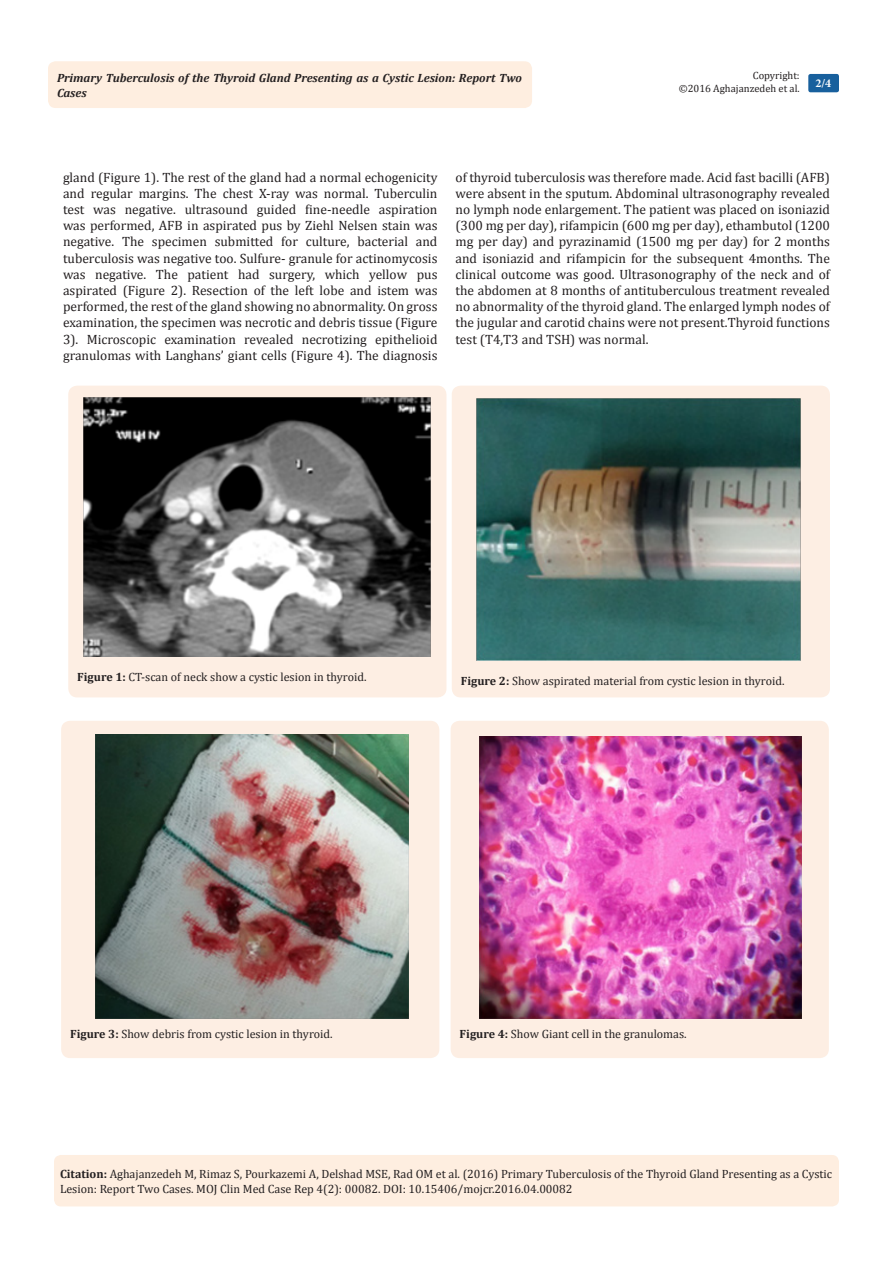
<style>
.page{position:relative;width:893px;height:1263px;background:#fff}
.page>*{position:absolute;margin:0;border:0;box-sizing:border-box;transform-origin:0 0}
.t1{font:13.5px/16.2px "Cambria";color:#231f20;text-align:justify}
.Citation{font:12px/14.4px "Cambria";color:#231f20}
.t2{font:italic 700 12px/14.4px "Cambria";color:#231f20}
.t3{font:700 12px "Minion Pro";color:#fff}
.t4{font:10.5px/12.6px "Cambria";color:#231f20;text-align:right}
.s1{font-weight:700}
</style>
<div class="page">
<div style="left:48px;top:61px;width:484px;height:47px;background:#feeee0;border-radius:8px"></div>
<div style="left:808px;top:74px;width:31px;height:18px;background:#18609d;border-radius:2px"></div>
<div style="left:54px;top:1155px;width:785px;height:51px;background:#feeee0;border-radius:7px"></div>
<div style="left:68px;top:386px;width:378px;height:311px;background:#fdeee3;border-radius:9px"></div>
<img style="left:83px;top:398px;width:348px;height:259px">
<div style="left:452px;top:386px;width:378px;height:311px;background:#fdeee3;border-radius:9px"></div>
<img style="left:477px;top:399px;width:324px;height:262px">
<div style="left:61px;top:721px;width:378px;height:337px;background:#fdeee3;border-radius:9px"></div>
<img style="left:95px;top:735px;width:313px;height:284px">
<div style="left:451px;top:721px;width:378px;height:337px;background:#fdeee3;border-radius:9px"></div>
<img style="left:479px;top:736px;width:322px;height:283px">
<p class="t4" style="left:679px;top:69px;width:122px">Copyright:<br>©2016 Aghajanzedeh et al.</p>
<p class="t2" style="left:57px;top:70px;width:466px">Primary Tuberculosis of the Thyroid Gland Presenting as a Cystic Lesion: Report Two<br>Cases</p>
<p class="t3" style="left:815px;top:75px;width:17px">2/4</p>
<p class="t1" style="left:63px;top:169px;width:376px">gland (Figure 1). The rest of the gland had a normal echogenicity and regular margins. The chest X-ray was normal. Tuberculin test was negative. ultrasound guided fine-needle aspiration was performed, AFB in aspirated pus by Ziehl Nelsen stain was negative. The specimen submitted for culture, bacterial and tuberculosis was negative too. Sulfure- granule for actinomycosis was negative. The patient had surgery, which yellow pus aspirated (Figure 2). Resection of the left lobe and istem was performed, the rest of the gland showing no abnormality. On gross examination, the specimen was necrotic and debris tissue (Figure 3). Microscopic examination revealed necrotizing epithelioid granulomas with Langhans’ giant cells (Figure 4). The diagnosis</p>
<p class="t1" style="left:455px;top:169px;width:376px">of thyroid tuberculosis was therefore made. Acid fast bacilli (AFB) were absent in the sputum. Abdominal ultrasonography revealed no lymph node enlargement. The patient was placed on isoniazid (300 mg per day), rifampicin (600 mg per day), ethambutol (1200 mg per day) and pyrazinamid (1500 mg per day) for 2 months and isoniazid and rifampicin for the subsequent 4months. The clinical outcome was good. Ultrasonography of the neck and of the abdomen at 8 months of antituberculous treatment revealed no abnormality of the thyroid gland. The enlarged lymph nodes of the jugular and carotid chains were not present.Thyroid functions test (T4,T3 and TSH) was normal.</p>
<p class="Citation" style="left:77px;top:670px;width:291px"><span class="s1">Figure 1:</span> CT-scan of neck show a cystic lesion in thyroid.</p>
<p class="Citation" style="left:461px;top:674px;width:325px"><span class="s1">Figure 2:</span> Show aspirated material from cystic lesion in thyroid.</p>
<p class="Citation" style="left:70px;top:1027px;width:264px"><span class="s1">Figure 3:</span> Show debris from cystic lesion in thyroid.</p>
<p class="Citation" style="left:460px;top:1027px;width:229px"><span class="s1">Figure 4:</span> Show Giant cell in the granulomas.</p>
<p class="Citation" style="left:60px;top:1167px;width:774px"><span class="s1">Citation:</span> Aghajanzedeh M, Rimaz S, Pourkazemi A, Delshad MSE, Rad OM et al. (2016) Primary Tuberculosis of the Thyroid Gland Presenting as a Cystic<br>Lesion: Report Two Cases. MOJ Clin Med Case Rep 4(2): 00082. DOI: 10.15406/mojcr.2016.04.00082</p>
</div>
